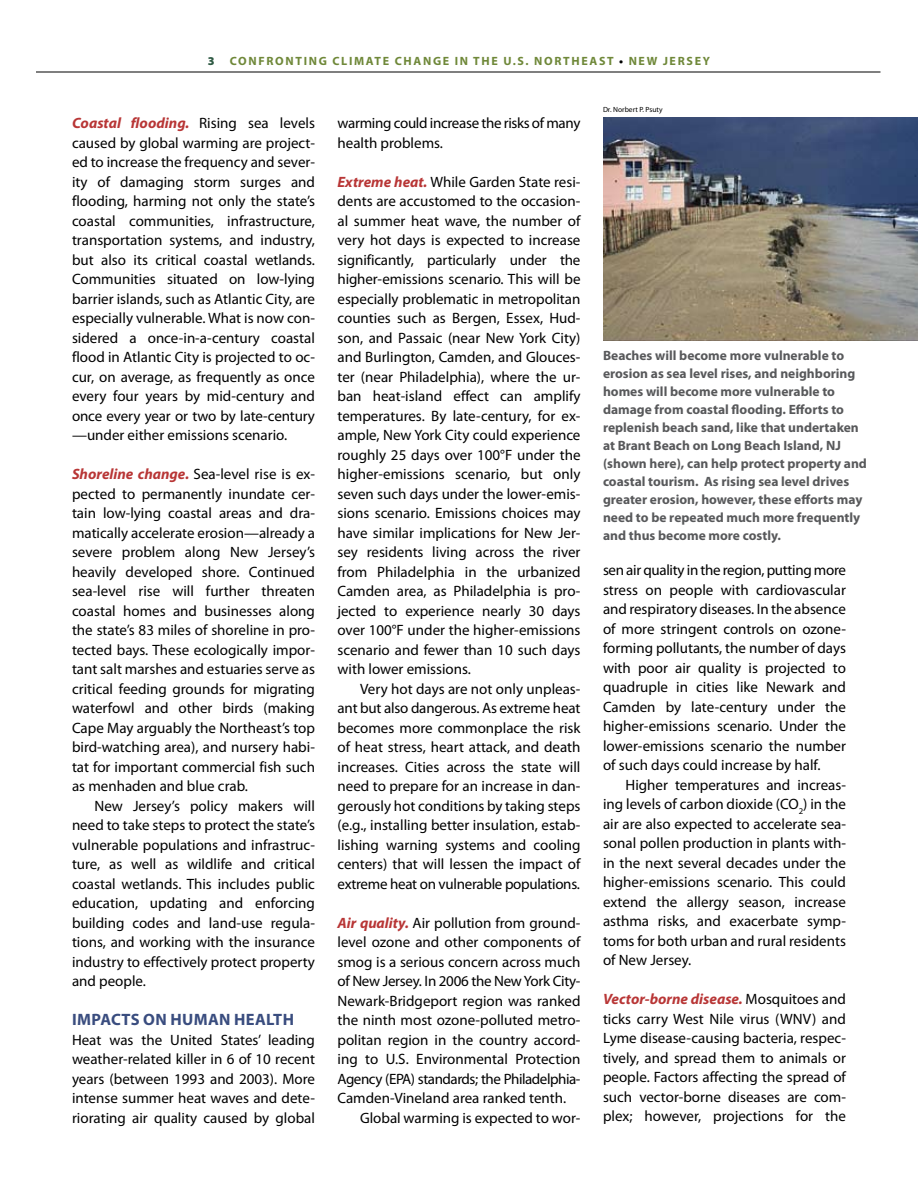
<style>
.page{position:relative;width:918px;height:1188px;background:#fff}
.page>*{position:absolute;margin:0;border:0;box-sizing:border-box;transform-origin:0 0}
.t1{font:700 16.5px "Myriad Pro";letter-spacing:.02em;color:#3a4d7f}
.t2{font:15px/19.5px "Myriad Pro";color:#000;text-align:justify}
.t3{font:15px/19.5px "Myriad Pro";letter-spacing:-.02em;color:#000}
.t4{font:15px "Myriad Pro";letter-spacing:-.03em;color:#000}
.t5{font:700 13.5px/18px "Myriad Pro";color:#58595b}
.t6{font:700 12px "Myriad Pro";letter-spacing:.14em;color:#6f8839}
.t7{font:7.5px "Myriad Pro";color:#000}
.s1{color:#000}
.s2{font-weight:700;font-style:italic;color:#b83636}
</style>
<div class="page">
<hr style="left:36px;top:72px;width:844px;height:1px;background:#000">
<img style="left:603px;top:117px;width:315px;height:223px">
<p class="t6" style="left:230px;top:53px;width:481px">confront ing climat e change in the u.S. Northeast <span class="s1">•</span> new jers ey</p>
<p class="t2" style="left:72px;top:113px;width:245px"><span class="s2">Coastal flooding.</span> Rising sea levels caused by global warming are project&shy;ed to increase the frequency and sever&shy;ity of damaging storm surges and flooding, harming not only the state’s coastal communities, infrastructure, transportation systems, and industry, but also its critical coastal wetlands.<br>Communities situated on low-lying barrier islands, such as Atlantic City, are especially vulnerable. What is now con&shy;sidered a once-in-a-century coastal flood in Atlantic City is projected to oc&shy;cur, on average, as frequently as once every four years by mid-century and once every year or two by late-century —under either emissions scenario.</p>
<p class="t2" style="left:72px;top:464px;width:245px"><span class="s2">Shoreline change.</span> Sea-level rise is ex&shy;pected to permanently inundate cer&shy;tain low-lying coastal areas and dra&shy;matically accelerate erosion—already a severe problem along New Jersey’s heavily developed shore. Continued sea-level rise will further threaten coastal homes and businesses along the state’s 83 miles of shoreline in pro&shy;tected bays. These ecologically impor&shy;tant salt marshes and estuaries serve as critical feeding grounds for migrating waterfowl and other birds (making Cape May arguably the Northeast’s top bird-watching area), and nursery habi&shy;tat for important commercial fish such as menhaden and blue crab.</p>
<p class="t2" style="left:72px;top:796px;width:245px;text-indent:22px">New Jersey’s policy makers will need to take steps to protect the state’s vulnerable populations and infrastruc&shy;ture, as well as wildlife and critical coastal wetlands. This includes public education, updating and enforcing building codes and land-use regula&shy;tions, and working with the insurance industry to effectively protect property and people.</p>
<p class="t1" style="left:72px;top:1009px;width:50px">Im pacts</p>
<p class="t1" style="left:143px;top:1009px;width:152px">on Human Health</p>
<p class="t2" style="left:72px;top:1030px;width:245px">Heat was the United States’ leading weather-related killer in 6 of 10 recent years (between 1993 and 2003). More intense summer heat waves and dete&shy;riorating air quality caused by global</p>
<p class="t3" style="left:338px;top:113px;width:244px">warming could increase the risks of many health problems.</p>
<p class="t2" style="left:338px;top:172px;width:245px"><span class="s2">Extreme heat.</span> While Garden State resi&shy;dents are accustomed to the occasion&shy;al summer heat wave, the number of very hot days is expected to increase significantly, particularly under the higher-emissions scenario. This will be especially problematic in metropolitan counties such as Bergen, Essex, Hud&shy;son, and Passaic (near New York City) and Burlington, Camden, and Glouces&shy;ter (near Philadelphia), where the ur&shy;ban heat-island effect can amplify temperatures. By late-century, for ex&shy;ample, New York City could experience roughly 25 days over 100°F under the higher-emissions scenario, but only seven such days under the lower-emis&shy;sions scenario. Emissions choices may have similar implications for New Jer&shy;sey residents living across the river from Philadelphia in the urbanized Camden area, as Philadelphia is pro&shy;jected to experience nearly 30 days over 100°F under the higher-emissions scenario and fewer than 10 such days with lower emissions.</p>
<p class="t2" style="left:338px;top:679px;width:245px;text-indent:22px">Very hot days are not only unpleas&shy;ant but also dangerous. As extreme heat becomes more commonplace the risk of heat stress, heart attack, and death increases. Cities across the state will need to prepare for an increase in dan&shy;gerously hot conditions by taking steps (e.g., installing better insulation, estab&shy;lishing warning systems and cooling centers) that will lessen the impact of extreme heat on vulnerable populations.</p>
<p class="t2" style="left:338px;top:913px;width:245px"><span class="s2">Air quality.</span> Air pollution from ground-</p>
<p class="t2" style="left:338px;top:932px;width:245px">level ozone and other components of</p>
<p class="t2" style="left:338px;top:952px;width:244px">smog is a serious concern across much</p>
<p class="t3" style="left:338px;top:971px;width:244px">of New Jersey. In 2006 the New York City-</p>
<p class="t2" style="left:338px;top:991px;width:244px">Newark-Bridgeport region was ranked</p>
<p class="t2" style="left:338px;top:1010px;width:245px">the ninth most ozone-polluted metro-</p>
<p class="t2" style="left:338px;top:1030px;width:245px">politan region in the country accord-</p>
<p class="t2" style="left:338px;top:1049px;width:244px">ing to U.S. Environmental Protection</p>
<p class="t4" style="left:338px;top:1069px;width:245px">Agency (EPA) standards; the Philadelphia-</p>
<p class="t2" style="left:338px;top:1088px;width:230px">Camden-Vineland area ranked tenth.</p>
<p class="t2" style="left:360px;top:1108px;width:222px">Global warming is expected to wor-</p>
<p class="t7" style="left:603px;top:105px;width:61px">Dr. Norbert P. Psuty</p>
<p class="t5" style="left:603px;top:346px;width:266px">Beaches will become more vulnerable to erosion as sea level rises, and neighboring homes will become more vulnerable to damage from coastal flooding. Efforts to replenish beach sand, like that undertaken at Brant Beach on Long Beach Island, NJ (shown here), can help protect property and coastal tourism. As rising sea level drives greater erosion, however, these efforts may need to be repeated much more frequently and thus become more costly.</p>
<p class="t2" style="left:603px;top:560px;width:245px">sen air quality in the region, putting more stress on people with cardiovascular and respiratory diseases. In the absence of more stringent controls on ozone&shy;forming pollutants, the number of days with poor air quality is projected to quadruple in cities like Newark and Camden by late-century under the higher-emissions scenario. Under the lower-emissions scenario the number of such days could increase by half.</p>
<p class="t2" style="left:603px;top:775px;width:245px;text-indent:22px">Higher temperatures and increas&shy;ing levels of carbon dioxide (CO<sub>2</sub>) in the air are also expected to accelerate sea&shy;sonal pollen production in plants with&shy;in the next several decades under the higher-emissions scenario. This could extend the allergy season, increase asthma risks, and exacerbate symp&shy;toms for both urban and rural residents of New Jersey.</p>
<p class="t2" style="left:603px;top:989px;width:245px"><span class="s2">Vector-borne disease.</span> Mosquitoes and ticks carry West Nile virus (WNV) and Lyme disease-causing bacteria, respec&shy;tively, and spread them to animals or people. Factors affecting the spread of such vector-borne diseases are com&shy;plex; however, projections for the</p>
</div>
